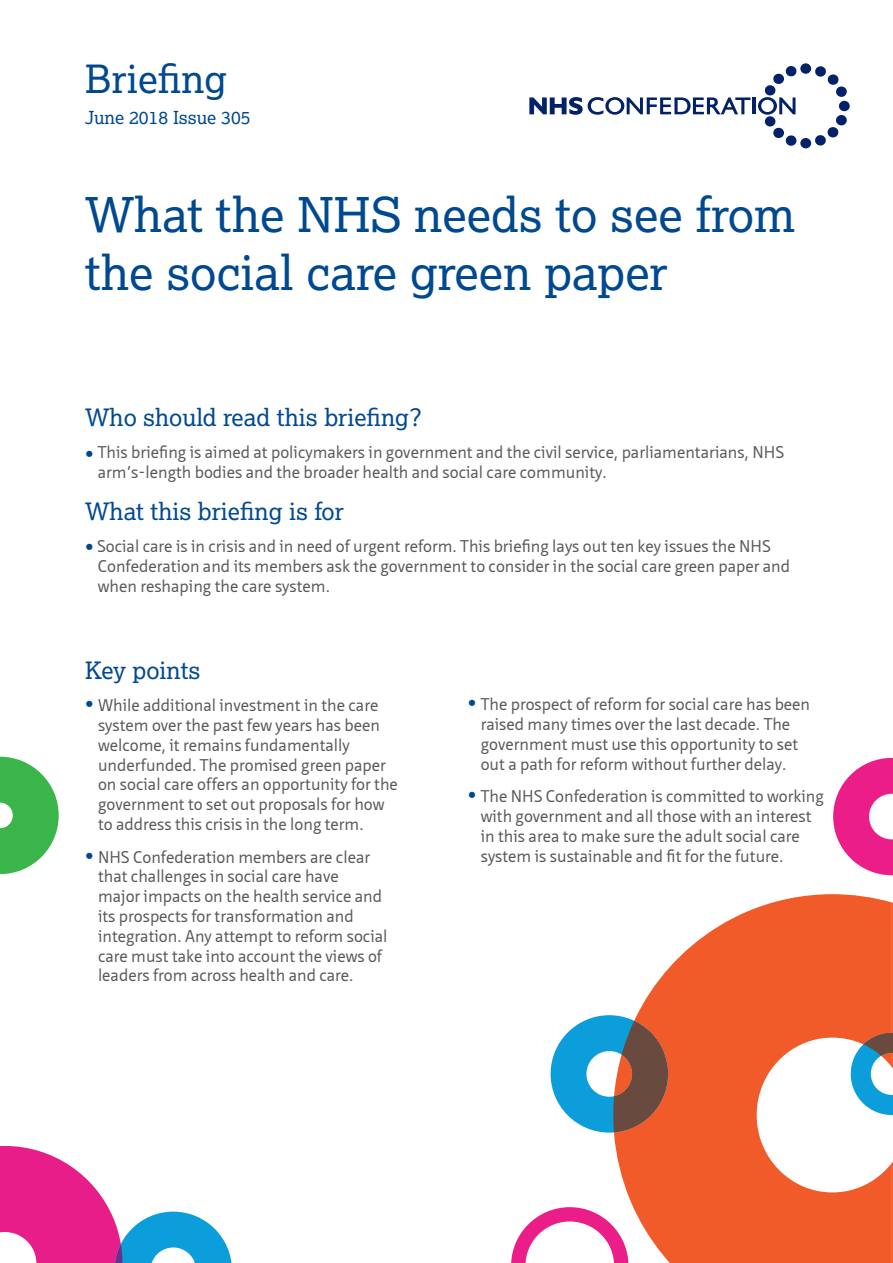
<style>
.page{position:relative;width:893px;height:1263px;background:#fff}
.page>*{position:absolute;margin:0;border:0;box-sizing:border-box;transform-origin:0 0}
.t1{font:48px/57.6px "Lexia";color:#004990}
.t2{font:39px "Lexia";color:#004990}
.t3{font:24px "Lexia";color:#004990}
.t4{font:18px "Lexia";color:#004990}
.t5{font:16.5px/19.8px "Neue Sans";color:#58595b}
.s1{font-weight:700;font-size:21px;color:#004990}
</style>
<div class="page">
<svg style="left:529px;top:97px;width:221px;height:18px"></svg>
<hr style="left:753px;top:97px;width:3px;height:17px;background:#022169">
<div style="left:800px;top:63px;width:11px;height:11px;background:#022169;border-radius:50%"></div>
<svg style="left:815px;top:66px;width:35px;height:80px"></svg>
<div style="left:800px;top:138px;width:11px;height:10px;background:#022169;border-radius:50%"></div>
<svg style="left:758px;top:66px;width:39px;height:80px"></svg>
<svg style="left:0;top:757px;width:59px;height:117px"></svg>
<svg style="left:833px;top:758px;width:60px;height:117px"></svg>
<svg style="left:511px;top:1207px;width:103px;height:56px"></svg>
<svg style="left:614px;top:894px;width:276px;height:369px;fill:#f15a29"></svg>
<svg style="left:551px;top:1015px;width:117px;height:117px"></svg>
<svg style="left:851px;top:902px;width:42px;height:361px"></svg>
<svg style="left:0;top:1146px;width:232px;height:117px"></svg>
<h2 class="t2" style="left:85px;top:55px;width:143px">Briefing</h2>
<p class="t4" style="left:85px;top:106px;width:167px">June 2018 Issue 305</p>
<h1 class="t1" style="left:85px;top:185px;width:712px">What the NHS needs to see from the social care green paper</h1>
<h3 class="t3" style="left:85px;top:402px;width:338px">Who should read this briefing?</h3>
<p class="t5" style="left:98px;top:443px;width:688px;text-indent:-13px"><span class="s1">•</span> This briefing is aimed at policymakers in government and the civil service, parliamentarians, NHS arm’s-length bodies and the broader health and social care community.</p>
<h3 class="t3" style="left:85px;top:496px;width:260px">What this briefing is for</h3>
<p class="t5" style="left:98px;top:537px;width:694px;text-indent:-13px"><span class="s1">•</span> Social care is in crisis and in need of urgent reform. This briefing lays out ten key issues the NHS<br>Confederation and its members ask the government to consider in the social care green paper and when reshaping the care system.</p>
<h3 class="t3" style="left:85px;top:655px;width:117px">Key points</h3>
<p class="t5" style="left:98px;top:696px;width:301px;text-indent:-13px"><span class="s1">•</span> While additional investment in the care system over the past few years has been welcome, it remains fundamentally underfunded. The promised green paper on social care offers an opportunity for the government to set out proposals for how to address this crisis in the long term.</p>
<p class="t5" style="left:98px;top:847px;width:291px;text-indent:-13px"><span class="s1">•</span> NHS Confederation members are clear that challenges in social care have<br>major impacts on the health service and its prospects for transformation and integration. Any attempt to reform social care must take into account the views of leaders from across health and care.</p>
<p class="t5" style="left:481px;top:695px;width:331px;text-indent:-13px"><span class="s1">•</span> The prospect of reform for social care has been raised many times over the last decade. The government must use this opportunity to set out a path for reform without further delay.</p>
<p class="t5" style="left:481px;top:787px;width:345px;text-indent:-13px"><span class="s1">•</span> The NHS Confederation is committed to working with government and all those with an interest in this area to make sure the adult social care system is sustainable and fit for the future.</p>
</div>
